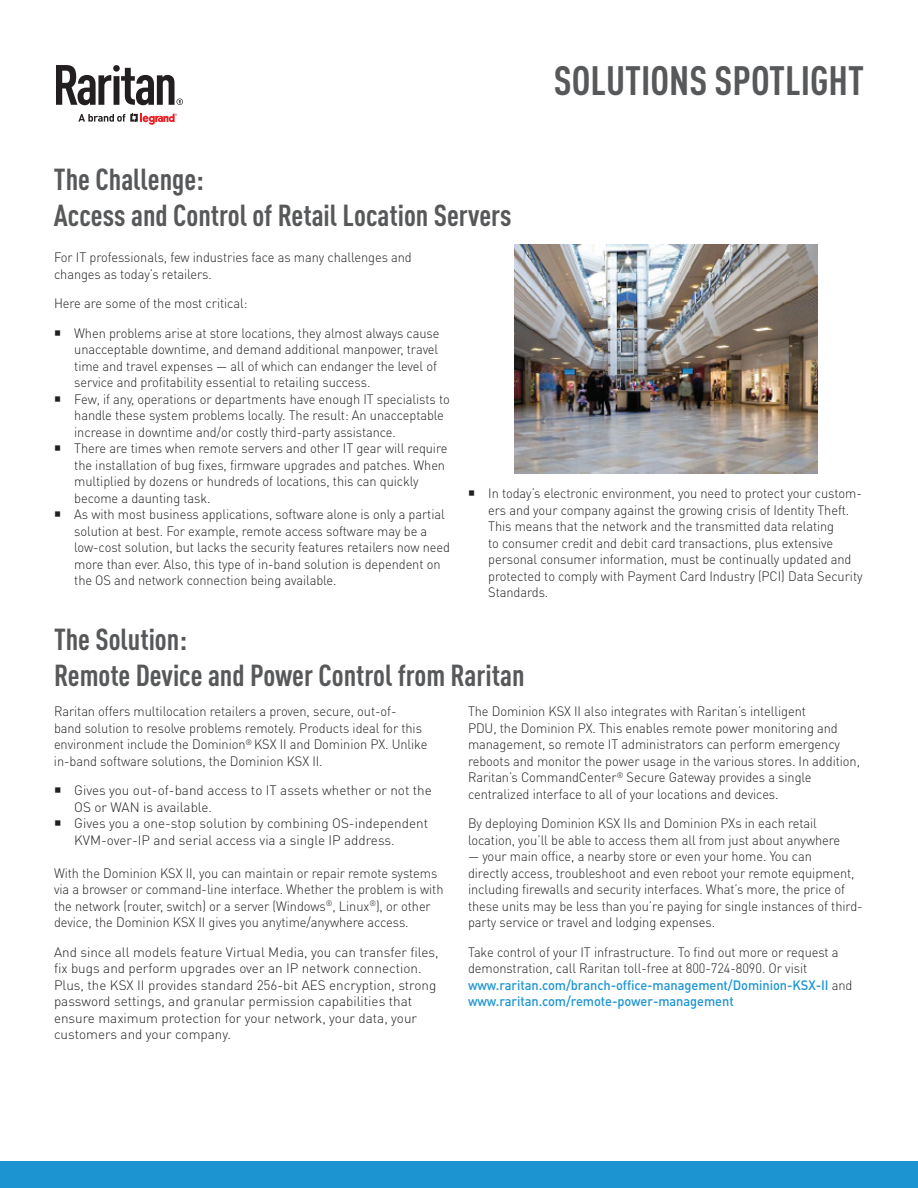
<style>
.page{position:relative;width:918px;height:1188px;background:#fff}
.page>*{position:absolute;margin:0;border:0;box-sizing:border-box;transform-origin:0 0}
.t1{font:700 condensed 40.5px "DIN Pro";color:#57585a}
.t2{font:700 condensed 30px/36px "DIN Pro";color:#57585a}
.t3{font:300 13.5px/16.5px "DIN Pro";letter-spacing:-.005em;color:#231f20;scale:.95 1}
.t4{font:300 13.5px/16.5px "DIN Pro";letter-spacing:-.005em;color:#231f20}
.s1{font-weight:500;color:#1c94d2}
</style>
<div class="page">
<svg style="left:78px;top:113px;width:99px;height:12px"></svg>
<svg style="left:56px;top:65px;width:127px;height:40px"></svg>
<div style="left:0;top:1161px;width:918px;height:27px;background:#1c94d2"></div>
<img style="left:514px;top:245px;width:304px;height:228px">
<h2 class="t2" style="left:54px;top:161px;width:459px">The Challenge:<br>Access and Control of Retail Location Servers</h2>
<h1 class="t1" style="left:554px;top:56px;width:312px">SOLUTIONS SPOTLIGHT</h1>
<p class="t3" style="left:54px;top:249px;width:378px">For IT professionals, few industries face as many challenges and changes as today’s retailers.</p>
<p class="t3" style="left:54px;top:295px;width:205px">Here are some of the most critical:</p>
<p class="t3" style="left:74px;top:324px;width:386px;text-indent:-20px">○ When problems arise at store locations, they almost always cause unacceptable downtime, and demand additional manpower, travel time and travel expenses — all of which can endanger the level of service and profitability essential to retailing success.</p>
<p class="t3" style="left:74px;top:390px;width:397px;text-indent:-20px">○ Few, if any, operations or departments have enough IT specialists to handle these system problems locally. The result: An unacceptable increase in downtime and/or costly third-party assistance.</p>
<p class="t3" style="left:74px;top:440px;width:394px;text-indent:-20px">○ There are times when remote servers and other IT gear will require the installation of bug fixes, firmware upgrades and patches. When multiplied by dozens or hundreds of locations, this can quickly become a daunting task.</p>
<p class="t3" style="left:74px;top:506px;width:397px;text-indent:-20px">○ As with most business applications, software alone is only a partial solution at best. For example, remote access software may be a low-cost solution, but lacks the security features retailers now need more than ever. Also, this type of in-band solution is dependent on the OS and network connection being available.</p>
<p class="t3" style="left:488px;top:485px;width:396px;text-indent:-20px">○ In today’s electronic environment, you need to protect your custom&shy;ers and your company against the growing crisis of Identity Theft.<br>This means that the network and the transmitted data relating<br>to consumer credit and debit card transactions, plus extensive personal consumer information, must be continually updated and protected to comply with Payment Card Industry (PCI) Data Security Standards.</p>
<h2 class="t2" style="left:54px;top:621px;width:472px">The Solution:<br>Remote Device and Power Control from Raritan</h2>
<p class="t3" style="left:54px;top:703px;width:395px">Raritan offers multilocation retailers a proven, secure, out-of-<br>band solution to resolve problems remotely. Products ideal for this environment include the Dominion<sup>®</sup> KSX II and Dominion PX. Unlike in-band software solutions, the Dominion KSX II.</p>
<p class="t4" style="left:74px;top:781px;width:359px;text-indent:-20px">○ Gives you out-of-band access to IT assets whether or not the<br>OS or WAN is available.</p>
<p class="t4" style="left:74px;top:814px;width:355px;text-indent:-20px">○ Gives you a one-stop solution by combining OS-independent<br>KVM-over-IP and serial access via a single IP address.</p>
<p class="t3" style="left:54px;top:864px;width:412px">With the Dominion KSX II, you can maintain or repair remote systems via a browser or command-line interface. Whether the problem is with the network (router, switch) or a server (Windows<sup>®</sup>, Linux<sup>®</sup>), or other device, the Dominion KSX II gives you anytime/anywhere access.</p>
<p class="t4" style="left:54px;top:943px;width:386px">And since all models feature Virtual Media, you can transfer files, fix bugs and perform upgrades over an IP network connection.<br>Plus, the KSX II provides standard 256-bit AES encryption, strong password settings, and granular permission capabilities that ensure maximum protection for your network, your data, your customers and your company.</p>
<p class="t3" style="left:468px;top:703px;width:414px">The Dominion KSX II also integrates with Raritan’s intelligent<br>PDU, the Dominion PX. This enables remote power monitoring and management, so remote IT administrators can perform emergency reboots and monitor the power usage in the various stores. In addition, Raritan’s CommandCenter<sup>®</sup> Secure Gateway provides a single centralized interface to all of your locations and devices.</p>
<p class="t3" style="left:468px;top:814px;width:393px">By deploying Dominion KSX IIs and Dominion PXs in each retail location, you’ll be able to access them all from just about anywhere</p>
<p class="t3" style="left:468px;top:847px;width:417px">— your main office, a nearby store or even your home. You can<br>directly access, troubleshoot and even reboot your remote equipment, including firewalls and security interfaces. What’s more, the price of these units may be less than you’re paying for single instances of third&shy;party service or travel and lodging expenses.</p>
<p class="t3" style="left:468px;top:943px;width:406px">Take control of your IT infrastructure. To find out more or request a demonstration, call Raritan toll-free at 800-724-8090. Or visit <span class="s1">www.raritan.com/branch-office-management/Dominion-KSX-II</span> and <span class="s1">www.raritan.com/remote-power-management</span></p>
</div>
